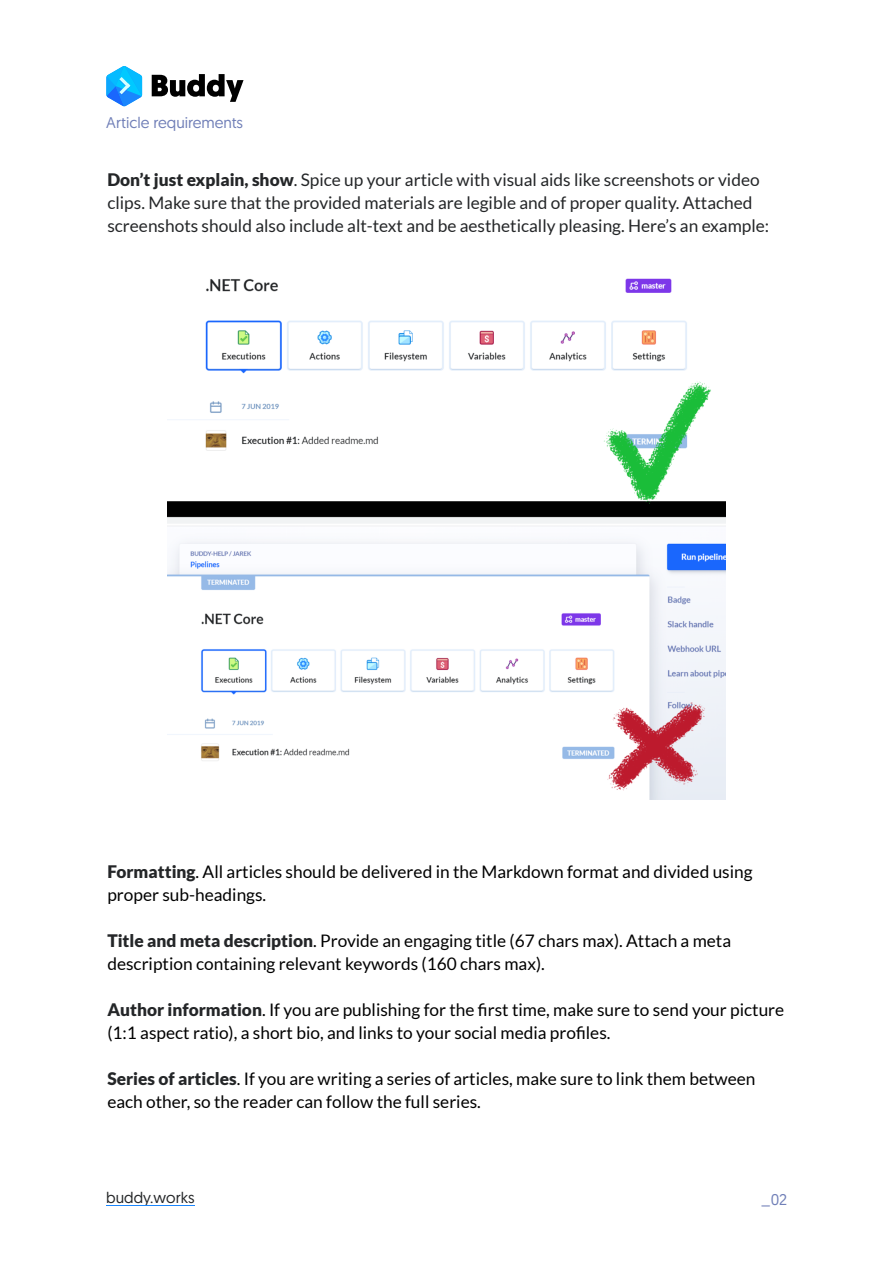
<style>
.page{position:relative;width:893px;height:1263px;background:#fff}
.page>*{position:absolute;margin:0;border:0;box-sizing:border-box;transform-origin:0 0}
.t1{font:17.25px/23.1px "Lato";color:#000}
.t2{font:17.25px/23.1px "Lato";color:#242628}
.t3{font:15.45px "Geomanist";color:#7180b8}
.t4{font:15.45px "Geomanist";color:#242628}
.s1{font-weight:900}
.s2{font-weight:900;color:#242628}
</style>
<div class="page">
<svg style="left:152px;top:74px;width:92px;height:28px"></svg>
<svg style="left:106px;top:66px;width:36px;height:40px"></svg>
<hr style="left:106px;top:1205px;width:89px;height:1px;background:#1a86fd">
<img style="left:167px;top:278px;width:558px;height:522px">
<p class="t3" style="left:106px;top:116px;width:138px">Article requirements</p>
<p class="t2" style="left:107px;top:169px;width:663px"><span class="s1">Don’t just explain, show</span>. Spice up your article with visual aids like screenshots or video clips. Make sure that the provided materials are legible and of proper quality. Attached screenshots should also include alt-text and be aesthetically pleasing. Here’s an example:</p>
<p class="t1" style="left:107px;top:861px;width:647px"><span class="s2">Formatting</span>. All articles should be delivered in the Markdown format and divided using proper sub-headings.</p>
<p class="t1" style="left:107px;top:930px;width:625px"><span class="s2">Title and meta description</span>. Provide an engaging title (67 chars max). Attach a meta description containing relevant keywords (160 chars max).</p>
<p class="t1" style="left:107px;top:999px;width:678px"><span class="s2">Author information</span>. If you are publishing for the first time, make sure to send your picture (1:1 aspect ratio), a short bio, and links to your social media profiles.</p>
<p class="t1" style="left:107px;top:1068px;width:650px"><span class="s2">Series of articles</span>. If you are writing a series of articles, make sure to link them between each other, so the reader can follow the full series.</p>
<p class="t4" style="left:106px;top:1192px;width:90px">buddy.works</p>
<p class="t3" style="left:761px;top:1193px;width:27px">_02</p>
</div>
